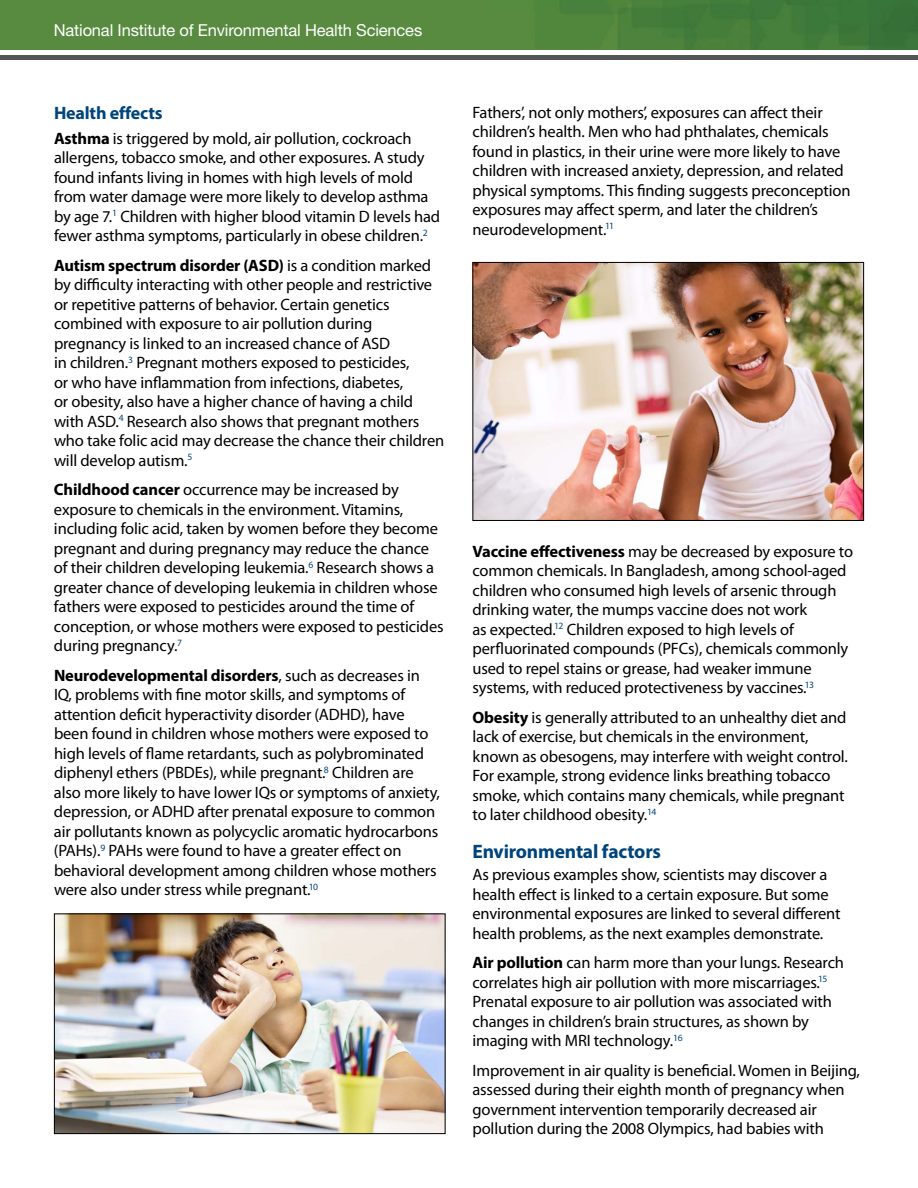
<style>
.page{position:relative;width:918px;height:1188px;background:#fff}
.page>*{position:absolute;margin:0;border:0;box-sizing:border-box;transform-origin:0 0}
.Subhead-12_13_Myriad{font:700 19.5px "Myriad Pro";letter-spacing:-.01em;color:#00447c}
.Subhead-12_13_Myriad-2{font:700 18px "Myriad Pro";letter-spacing:-.01em;color:#00447c}
.Text1-10_12_Myriad_P{font:16.5px/19.5px "Myriad Pro";letter-spacing:-.01em;color:#000}
.t1{font:16.5px "Helvetica Neue LT Std";letter-spacing:-.01em;color:#fff}
.s1{font-weight:700}
</style>
<div class="page">
<img style="left:0;top:0;width:918px;height:49px">
<hr style="left:0;top:55px;width:918px;height:4px;background:#535557">
<img style="left:474px;top:264px;width:388px;height:255px">
<div style="left:472px;top:262px;width:392px;height:259px;border:1px solid #000"></div>
<img style="left:56px;top:916px;width:388px;height:216px">
<div style="left:54px;top:914px;width:392px;height:220px;border:1px solid #000"></div>
<p class="t1" style="left:54px;top:21px;width:370px">National Institute of Environmental Health Sciences</p>
<p class="Subhead-12_13_Myriad-2" style="left:54px;top:101px;width:110px">Health effects</p>
<p class="Text1-10_12_Myriad_P" style="left:54px;top:128px;width:388px"><span class="s1">Asthma</span> is triggered by mold, air pollution, cockroach allergens, tobacco smoke, and other exposures. A study found infants living in homes with high levels of mold from water damage were more likely to develop asthma by age 7.<sup>1</sup> Children with higher blood vitamin D levels had fewer asthma symptoms, particularly in obese children.<sup>2</sup></p>
<p class="Text1-10_12_Myriad_P" style="left:54px;top:255px;width:392px"><span class="s1">Autism spectrum disorder (ASD)</span> is a condition marked by difficulty interacting with other people and restrictive or repetitive patterns of behavior. Certain genetics combined with exposure to air pollution during pregnancy is linked to an increased chance of ASD<br>in children.<sup>3</sup> Pregnant mothers exposed to pesticides,<br>or who have inflammation from infections, diabetes,<br>or obesity, also have a higher chance of having a child with ASD.<sup>4</sup> Research also shows that pregnant mothers who take folic acid may decrease the chance their children will develop autism.<sup>5</sup></p>
<p class="Text1-10_12_Myriad_P" style="left:54px;top:480px;width:391px"><span class="s1">Childhood cancer</span> occurrence may be increased by exposure to chemicals in the environment. Vitamins, including folic acid, taken by women before they become pregnant and during pregnancy may reduce the chance of their children developing leukemia.<sup>6</sup> Research shows a greater chance of developing leukemia in children whose fathers were exposed to pesticides around the time of conception, or whose mothers were exposed to pesticides during pregnancy.<sup>7</sup></p>
<p class="Text1-10_12_Myriad_P" style="left:54px;top:665px;width:388px"><span class="s1">Neurodevelopmental disorders</span>, such as decreases in IQ, problems with fine motor skills, and symptoms of attention deficit hyperactivity disorder (ADHD), have been found in children whose mothers were exposed to high levels of flame retardants, such as polybrominated diphenyl ethers (PBDEs), while pregnant.<sup>8</sup> Children are also more likely to have lower IQs or symptoms of anxiety, depression, or ADHD after prenatal exposure to common air pollutants known as polycyclic aromatic hydrocarbons (PAHs).<sup>9</sup> PAHs were found to have a greater effect on behavioral development among children whose mothers were also under stress while pregnant.<sup>10</sup></p>
<p class="Text1-10_12_Myriad_P" style="left:472px;top:102px;width:379px">Fathers’, not only mothers’, exposures can affect their children’s health. Men who had phthalates, chemicals found in plastics, in their urine were more likely to have children with increased anxiety, depression, and related physical symptoms. This finding suggests preconception exposures may affect sperm, and later the children’s neurodevelopment.<sup>11</sup></p>
<p class="Text1-10_12_Myriad_P" style="left:472px;top:541px;width:382px"><span class="s1">Vaccine effectiveness</span> may be decreased by exposure to common chemicals. In Bangladesh, among school-aged children who consumed high levels of arsenic through drinking water, the mumps vaccine does not work<br>as expected.<sup>12</sup> Children exposed to high levels of perfluorinated compounds (PFCs), chemicals commonly used to repel stains or grease, had weaker immune systems, with reduced protectiveness by vaccines.<sup>13</sup></p>
<p class="Text1-10_12_Myriad_P" style="left:472px;top:707px;width:377px"><span class="s1">Obesity</span> is generally attributed to an unhealthy diet and lack of exercise, but chemicals in the environment, known as obesogens, may interfere with weight control.<br>For example, strong evidence links breathing tobacco smoke, which contains many chemicals, while pregnant to later childhood obesity.<sup>14</sup></p>
<p class="Subhead-12_13_Myriad" style="left:472px;top:839px;width:190px">Environmental factors</p>
<p class="Text1-10_12_Myriad_P" style="left:472px;top:865px;width:370px">As previous examples show, scientists may discover a health effect is linked to a certain exposure. But some environmental exposures are linked to several different health problems, as the next examples demonstrate.</p>
<p class="Text1-10_12_Myriad_P" style="left:472px;top:953px;width:373px"><span class="s1">Air pollution</span> can harm more than your lungs. Research correlates high air pollution with more miscarriages.<sup>15<br></sup>Prenatal exposure to air pollution was associated with changes in children’s brain structures, as shown by imaging with MRI technology.<sup>16</sup></p>
<p class="Text1-10_12_Myriad_P" style="left:472px;top:1060px;width:389px">Improvement in air quality is beneficial. Women in Beijing, assessed during their eighth month of pregnancy when government intervention temporarily decreased air pollution during the 2008 Olympics, had babies with</p>
</div>
